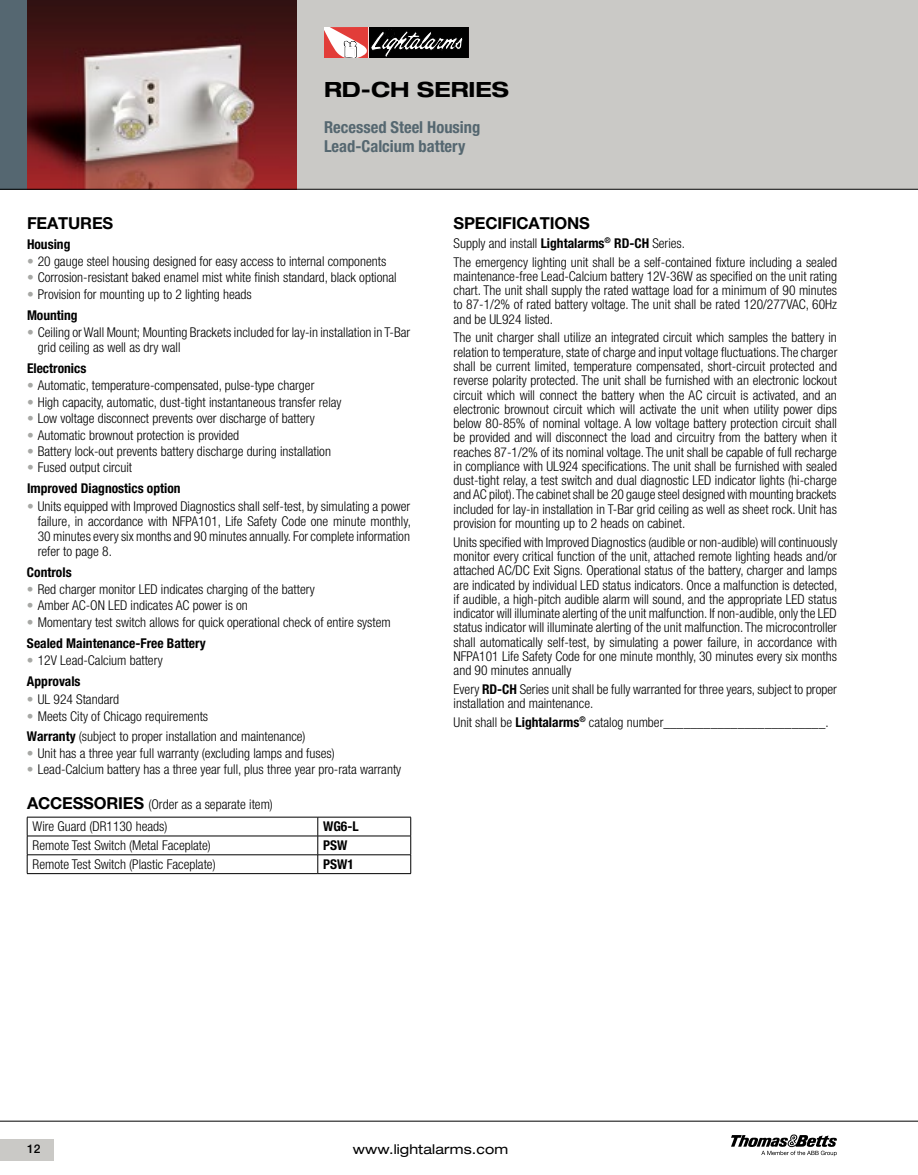
<style>
.page{position:relative;width:918px;height:1175px;background:#fff}
.page>*{position:absolute;margin:0;border:0;box-sizing:border-box;transform-origin:0 0}
.t1{font:700 expanded 21px "Helvetica Neue LT Pro";color:#000}
.t2{font:700 condensed 16.5px/18.8px "Helvetica Neue LT Pro";color:#556770}
.t3{font:700 16.5px "Helvetica Neue LT Pro";letter-spacing:-.01em;color:#000}
.t4{font:300 condensed 13.5px/14.2px "Helvetica Neue LT Std";color:#000;text-align:justify}
.t5{font:700 condensed 13.5px "Helvetica Neue LT Pro";color:#000}
.t6{font:300 condensed 13.5px "Helvetica Neue LT Pro";color:#000}
.t7{font:expanded 13.5px "Helvetica Neue LT Std";letter-spacing:.01em;color:#000}
.t8{font:500 12px "Helvetica Neue LT Std";color:#000}
.s1{font-family:"Helvetica Neue LT Pro";font-weight:700;color:#a7a8a5}
.s2{color:#a7a8a5}
.s3{font-weight:700}
.s4{font-weight:700;font-stretch:normal;font-size:16.5px}
</style>
<div class="page">
<div style="left:284px;top:0;width:634px;height:189px;background:#cac9c6"></div>
<div style="left:0;top:1139px;width:54px;height:22px;background:#cac9c6"></div>
<hr style="left:0;top:1120px;width:918px;height:1px;background:#000">
<svg style="left:731px;top:1134px;width:106px;height:22px"></svg>
<div style="left:0;top:0;width:27px;height:189px;background:#556771"></div>
<hr style="left:27px;top:817px;width:291px;height:1px;background:#000">
<hr style="left:318px;top:817px;width:93px;height:1px;background:#000">
<hr style="left:27px;top:835px;width:291px;height:1px;background:#000">
<hr style="left:318px;top:835px;width:93px;height:1px;background:#000">
<hr style="left:27px;top:854px;width:291px;height:1px;background:#000">
<svg style="left:27px;top:817px;width:1px;height:56px"></svg>
<hr style="left:318px;top:854px;width:93px;height:1px;background:#000">
<svg style="left:318px;top:817px;width:1px;height:56px"></svg>
<svg style="left:410px;top:817px;width:1px;height:56px"></svg>
<hr style="left:27px;top:873px;width:291px;height:1px;background:#000">
<hr style="left:318px;top:873px;width:93px;height:1px;background:#000">
<img style="left:27px;top:0;width:270px;height:189px">
<div style="left:368px;top:27px;width:100px;height:31px;background:#000"></div>
<svg style="left:324px;top:27px;width:139px;height:31px"></svg>
<hr style="left:0;top:189px;width:918px;height:1px;background:#000">
<h1 class="t1" style="left:324px;top:76px;width:187px">RD-CH SERIES</h1>
<p class="t2" style="left:324px;top:117px;width:158px">Recessed Steel Housing<br>Lead-Calcium battery</p>
<p class="t3" style="left:27px;top:213px;width:88px">FEATURES</p>
<p class="t5" style="left:27px;top:235px;width:45px">Housing</p>
<p class="t4" style="left:27px;top:254px;width:361px"><span class="s1">•</span> 20 gauge steel housing designed for easy access to internal components</p>
<p class="t4" style="left:27px;top:270px;width:371px"><span class="s1">•</span> Corrosion-resistant baked enamel mist white finish standard, black optional</p>
<p class="t4" style="left:27px;top:287px;width:226px"><span class="s1">•</span> Provision for mounting up to 2 lighting heads</p>
<p class="t5" style="left:27px;top:307px;width:52px">Mounting</p>
<p class="t4" style="left:38px;top:325px;width:374px;line-height:15px;text-indent:-11px"><span class="s1">•</span> Ceiling or Wall Mount; Mounting Brackets included for lay-in installation in T-Bar grid ceiling as well as dry wall</p>
<p class="t5" style="left:27px;top:360px;width:61px">Electronics</p>
<p class="t4" style="left:27px;top:378px;width:289px"><span class="s1">•</span> Automatic, temperature-compensated, pulse-type charger</p>
<p class="t4" style="left:27px;top:395px;width:316px"><span class="s1">•</span> High capacity, automatic, dust-tight instantaneous transfer relay</p>
<p class="t4" style="left:27px;top:411px;width:289px"><span class="s1">•</span> Low voltage disconnect prevents over discharge of battery</p>
<p class="t4" style="left:27px;top:427px;width:214px"><span class="s1">•</span> Automatic brownout protection is provided</p>
<p class="t4" style="left:27px;top:444px;width:306px"><span class="s1">•</span> Battery lock-out prevents battery discharge during installation</p>
<p class="t4" style="left:27px;top:460px;width:107px"><span class="s1">•</span> Fused output circuit</p>
<p class="t5" style="left:27px;top:480px;width:155px">Improved Diagnostics option</p>
<p class="t4" style="left:38px;top:498px;width:375px;line-height:15px;text-indent:-11px"><span class="s1">•</span> Units equipped with Improved Diagnostics shall self-test, by simulating a power failure, in accordance with NFPA101, Life Safety Code one minute monthly, 30 minutes every six months and 90 minutes annually. For complete information refer to page 8.</p>
<p class="t5" style="left:27px;top:563px;width:46px">Controls</p>
<p class="t4" style="left:27px;top:582px;width:289px"><span class="s1">•</span> Red charger monitor LED indicates charging of the battery</p>
<p class="t4" style="left:27px;top:598px;width:222px"><span class="s1">•</span> Amber AC-ON LED indicates AC power is on</p>
<p class="t4" style="left:27px;top:614px;width:365px"><span class="s1">•</span> Momentary test switch allows for quick operational check of entire system</p>
<p class="t5" style="left:27px;top:634px;width:180px">Sealed Maintenance-Free Battery</p>
<p class="t4" style="left:27px;top:653px;width:137px"><span class="s1">•</span> 12V Lead-Calcium battery</p>
<p class="t5" style="left:27px;top:673px;width:55px">Approvals</p>
<p class="t4" style="left:27px;top:691px;width:94px"><span class="s1">•</span> UL 924 Standard</p>
<p class="t4" style="left:27px;top:709px;width:183px"><span class="s2">•</span> Meets City of Chicago requirements</p>
<p class="t6" style="left:27px;top:728px;width:280px"><span class="s3">Warranty</span> (subject to proper installation and maintenance)</p>
<p class="t4" style="left:27px;top:746px;width:309px"><span class="s1">•</span> Unit has a three year full warranty (excluding lamps and fuses)</p>
<p class="t4" style="left:27px;top:762px;width:376px"><span class="s1">•</span> Lead-Calcium battery has a three year full, plus three year pro-rata warranty</p>
<p class="t6" style="left:27px;top:796px;width:247px"><span class="s4">ACCESSORIES</span> (Order as a separate item)</p>
<p class="t4" style="left:33px;top:819px;width:136px">Wire Guard (DR1130 heads)</p>
<p class="t5" style="left:323px;top:818px;width:37px">WG6-L</p>
<p class="t4" style="left:33px;top:838px;width:180px">Remote Test Switch (Metal Faceplate)</p>
<p class="t5" style="left:323px;top:837px;width:26px">PSW</p>
<p class="t4" style="left:33px;top:857px;width:185px">Remote Test Switch (Plastic Faceplate)</p>
<p class="t5" style="left:323px;top:856px;width:32px">PSW1</p>
<p class="t3" style="left:454px;top:213px;width:138px">SPECIFICATIONS</p>
<p class="t4" style="left:454px;top:233px;width:385px;line-height:18.9px">Supply and install <span class="s3">Lightalarms</span><sup>®</sup> <span class="s3">RD-CH</span> Series.<br>The emergency lighting unit shall be a self-contained fixture including a sealed</p>
<p class="t4" style="left:454px;top:269px;width:385px">maintenance-free Lead-Calcium battery 12V-36W as specified on the unit rating chart. The unit shall supply the rated wattage load for a minimum of 90 minutes to 87-1/2% of rated battery voltage. The unit shall be rated 120/277VAC, 60Hz and be UL924 listed.</p>
<p class="t4" style="left:454px;top:330px;width:385px">The unit charger shall utilize an integrated circuit which samples the battery in relation to temperature, state of charge and input voltage fluctuations. The charger shall be current limited, temperature compensated, short-circuit protected and reverse polarity protected. The unit shall be furnished with an electronic lockout circuit which will connect the battery when the AC circuit is activated, and an electronic brownout circuit which will activate the unit when utility power dips below 80-85% of nominal voltage. A low voltage battery protection circuit shall be provided and will disconnect the load and circuitry from the battery when it reaches 87-1/2% of its nominal voltage. The unit shall be capable of full recharge in compliance with UL924 specifications. The unit shall be furnished with sealed dust-tight relay, a test switch and dual diagnostic LED indicator lights (hi-charge and AC pilot). The cabinet shall be 20 gauge steel designed with mounting brackets included for lay-in installation in T-Bar grid ceiling as well as sheet rock. Unit has provision for mounting up to 2 heads on cabinet.</p>
<p class="t4" style="left:454px;top:534px;width:385px">Units specified with Improved Diagnostics (audible or non-audible) will continuously monitor every critical function of the unit, attached remote lighting heads and/or attached AC/DC Exit Signs. Operational status of the battery, charger and lamps are indicated by individual LED status indicators. Once a malfunction is detected, if audible, a high-pitch audible alarm will sound, and the appropriate LED status indicator will illuminate alerting of the unit malfunction. If non-audible, only the LED status indicator will illuminate alerting of the unit malfunction. The microcontroller shall automatically self-test, by simulating a power failure, in accordance with NFPA101 Life Safety Code for one minute monthly, 30 minutes every six months and 90 minutes annually</p>
<p class="t4" style="left:454px;top:682px;width:385px">Every <span class="s3">RD-CH</span> Series unit shall be fully warranted for three years, subject to proper installation and maintenance.</p>
<p class="t4" style="left:454px;top:715px;width:377px">Unit shall be <span class="s3">Lightalarms</span><sup>®</sup> catalog number________________________.</p>
<p class="t8" style="left:27px;top:1141px;width:15px">12</p>
<p class="t7" style="left:353px;top:1140px;width:157px">www.lightalarms.com</p>
</div>
